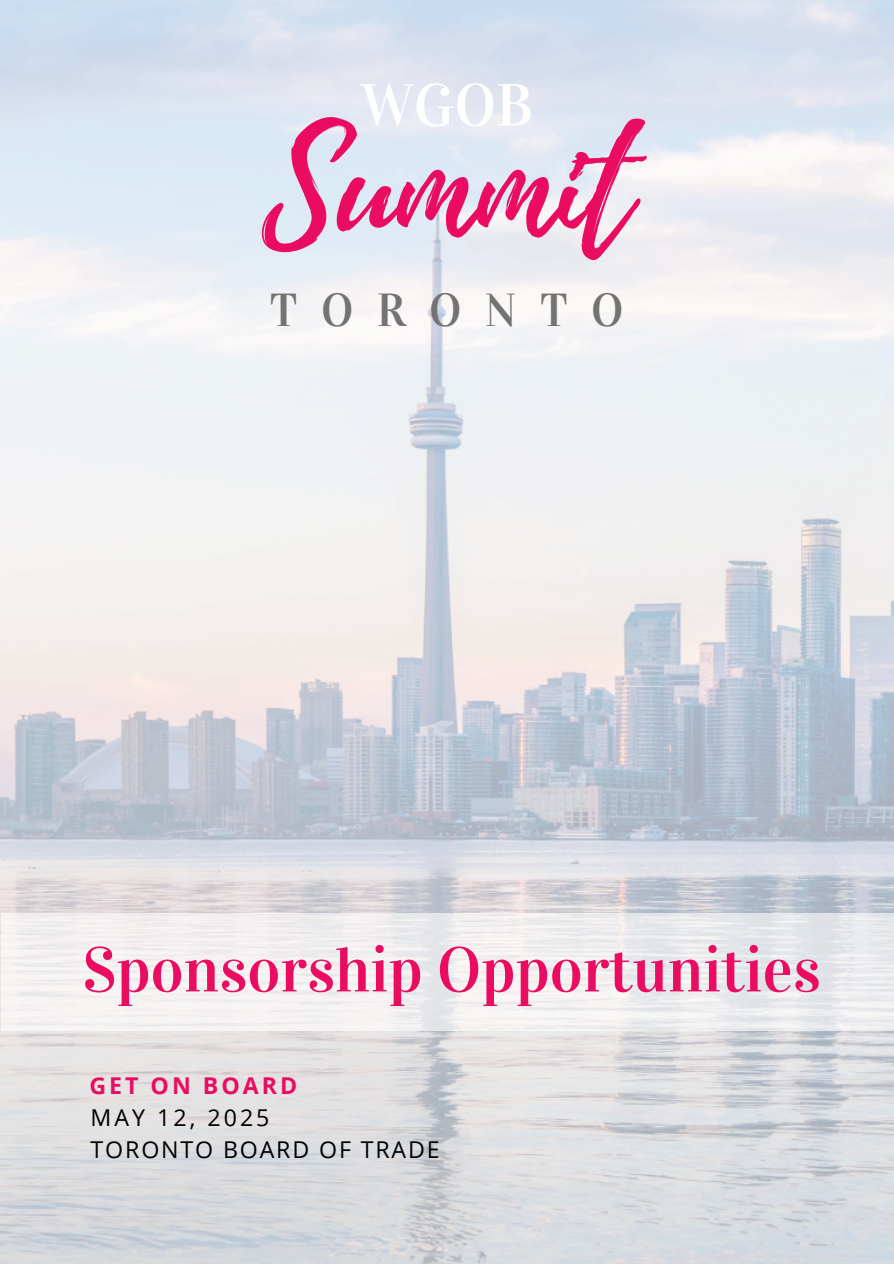
<style>
.page{position:relative;width:894px;height:1264px;background:#fff}
.page>*{position:absolute;margin:0;border:0;box-sizing:border-box;transform-origin:0 0}
.t1{font:150px "Playlist Script";color:#ea0c61}
.t2{font:63px "Vidaloka";color:#ea0c61}
.t3{font:59.25px "Vidaloka";color:#fff}
.t4{font:46.05px "Vidaloka";letter-spacing:.505em;color:#737373}
.t5{font:23.1px "Open Sans";letter-spacing:.08em;color:#000}
.t6{font:700 23.1px "Open Sans";letter-spacing:.13em;color:#ea0c61}
.t7{font:23.1px "Open Sans";letter-spacing:.13em;color:#000}
</style>
<div class="page">
<img style="left:0;top:0;width:893px;height:1263px">
<div style="left:1px;top:913px;width:892px;height:117px;background:linear-gradient(to right,#f6f3f2,#e8eaec)"></div>
<p class="t3" style="left:360px;top:70px;width:174px">WGOB</p>
<p class="t1" style="left:262px;top:82px;width:371px">Summit</p>
<h2 class="t4" style="left:270px;top:282px;width:355px">TORONTO</h2>
<h3 class="t2" style="left:82px;top:932px;width:740px">Sponsorship Opportunities</h3>
<h1 class="t6" style="left:89px;top:1069px;width:209px">GET ON BOARD</h1>
<h4 class="t7" style="left:91px;top:1101px;width:180px">MAY 12, 2025</h4>
<h5 class="t5" style="left:91px;top:1132px;width:350px">TORONTO BOARD OF TRADE</h5>
</div>
